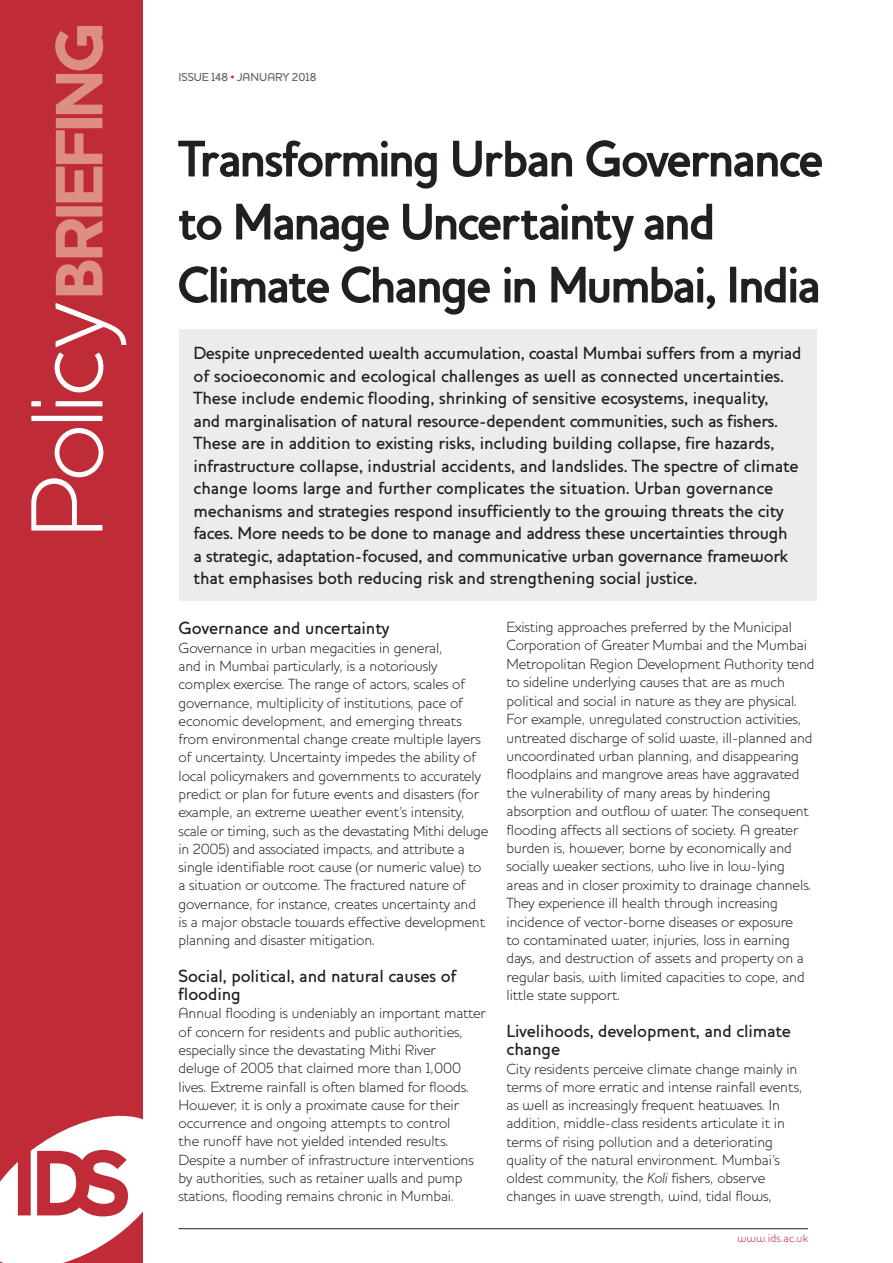
<style>
.page{position:relative;width:893px;height:1263px;background:#fff}
.page>*{position:absolute;margin:0;border:0;box-sizing:border-box;transform-origin:0 0}
.t1{font:900 68.55px "Houschka";letter-spacing:-.065em;color:#dd8f83}
.t2{font:700 52.5px/63px "Houschka";letter-spacing:-.06em;color:#231f20}
.t3{font:500 18px/22.5px "Houschka";letter-spacing:-.01em;color:#231f20}
.t4{font:300 15px/18.3px "Houschka";letter-spacing:-.005em;color:#231f20}
.t5{font:500 11.7px "Houschka";letter-spacing:-.005em;color:#6e605a}
.t6{font:300 11.7px "Houschka";letter-spacing:.01em;color:#bf2b37}
.s1{font-weight:300;font-size:104.4px;color:#fff}
.s2{color:#bf2b37}
.s3{font-style:italic}
</style>
<div class="page">
<hr style="left:179px;top:1228px;width:629px;height:1px;background:#231f20">
<div style="left:0;top:0;width:142px;height:1263px;background:#bf2b37"></div>
<svg style="left:0;top:1116px;width:143px;height:147px"></svg>
<div style="left:179px;top:330px;width:637px;height:271px;background:#eeeceb"></div>
<h1 class="t1" style="left:39px;top:539px;width:519px;rotate:-90deg"><span class="s1">Policy</span>BRIEFING</h1>
<p class="t5" style="left:179px;top:70px;width:139px">ISSUE 148 <span class="s2">•</span> JANUARY 2018</p>
<h2 class="t2" style="left:177px;top:127px;width:648px">Transforming Urban Governance to Manage Uncertainty and<br>Climate Change in Mumbai, India</h2>
<p class="t3" style="left:193px;top:342px;width:610px">Despite unprecedented wealth accumulation, coastal Mumbai suffers from a myriad of socioeconomic and ecological challenges as well as connected uncertainties.<br>These include endemic flooding, shrinking of sensitive ecosystems, inequality,<br>and marginalisation of natural resource-dependent communities, such as fishers.<br>These are in addition to existing risks, including building collapse, fire hazards, infrastructure collapse, industrial accidents, and landslides. The spectre of climate change looms large and further complicates the situation. Urban governance mechanisms and strategies respond insufficiently to the growing threats the city faces. More needs to be done to manage and address these uncertainties through<br>a strategic, adaptation-focused, and communicative urban governance framework that emphasises both reducing risk and strengthening social justice.</p>
<p class="t3" style="left:179px;top:617px;width:212px">Governance and uncertainty</p>
<p class="t4" style="left:179px;top:638px;width:311px">Governance in urban megacities in general,<br>and in Mumbai particularly, is a notoriously complex exercise. The range of actors, scales of governance, multiplicity of institutions, pace of economic development, and emerging threats from environmental change create multiple layers of uncertainty. Uncertainty impedes the ability of local policymakers and governments to accurately predict or plan for future events and disasters (for example, an extreme weather event’s intensity, scale or timing, such as the devastating Mithi deluge in 2005) and associated impacts, and attribute a single identifiable root cause (or numeric value) to a situation or outcome. The fractured nature of governance, for instance, creates uncertainty and<br>is a major obstacle towards effective development planning and disaster mitigation.</p>
<p class="t3" style="left:179px;top:966px;width:280px;line-height:18.3px">Social, political, and natural causes of flooding</p>
<p class="t4" style="left:179px;top:1004px;width:309px">Annual flooding is undeniably an important matter of concern for residents and public authorities, especially since the devastating Mithi River<br>deluge of 2005 that claimed more than 1,000 lives. Extreme rainfall is often blamed for floods.<br>However, it is only a proximate cause for their occurrence and ongoing attempts to control<br>the runoff have not yielded intended results.<br>Despite a number of infrastructure interventions by authorities, such as retainer walls and pump stations, flooding remains chronic in Mumbai.</p>
<p class="t4" style="left:506px;top:618px;width:310px">Existing approaches preferred by the Municipal Corporation of Greater Mumbai and the Mumbai Metropolitan Region Development Authority tend to sideline underlying causes that are as much political and social in nature as they are physical.<br>For example, unregulated construction activities, untreated discharge of solid waste, ill-planned and uncoordinated urban planning, and disappearing floodplains and mangrove areas have aggravated the vulnerability of many areas by hindering absorption and outflow of water. The consequent flooding affects all sections of society. A greater burden is, however, borne by economically and socially weaker sections, who live in low-lying areas and in closer proximity to drainage channels.<br>They experience ill health through increasing incidence of vector-borne diseases or exposure<br>to contaminated water, injuries, loss in earning days, and destruction of assets and property on a regular basis, with limited capacities to cope, and little state support.</p>
<p class="t3" style="left:506px;top:1021px;width:286px;line-height:18.5px">Livelihoods, development, and climate change</p>
<p class="t4" style="left:506px;top:1059px;width:298px">City residents perceive climate change mainly in terms of more erratic and intense rainfall events, as well as increasingly frequent heatwaves. In addition, middle-class residents articulate it in terms of rising pollution and a deteriorating quality of the natural environment. Mumbai’s oldest community, the <span class="s3">Koli</span> fishers, observe changes in wave strength, wind, tidal flows,</p>
<p class="t6" style="left:738px;top:1231px;width:72px">www.ids.ac.uk</p>
</div>
